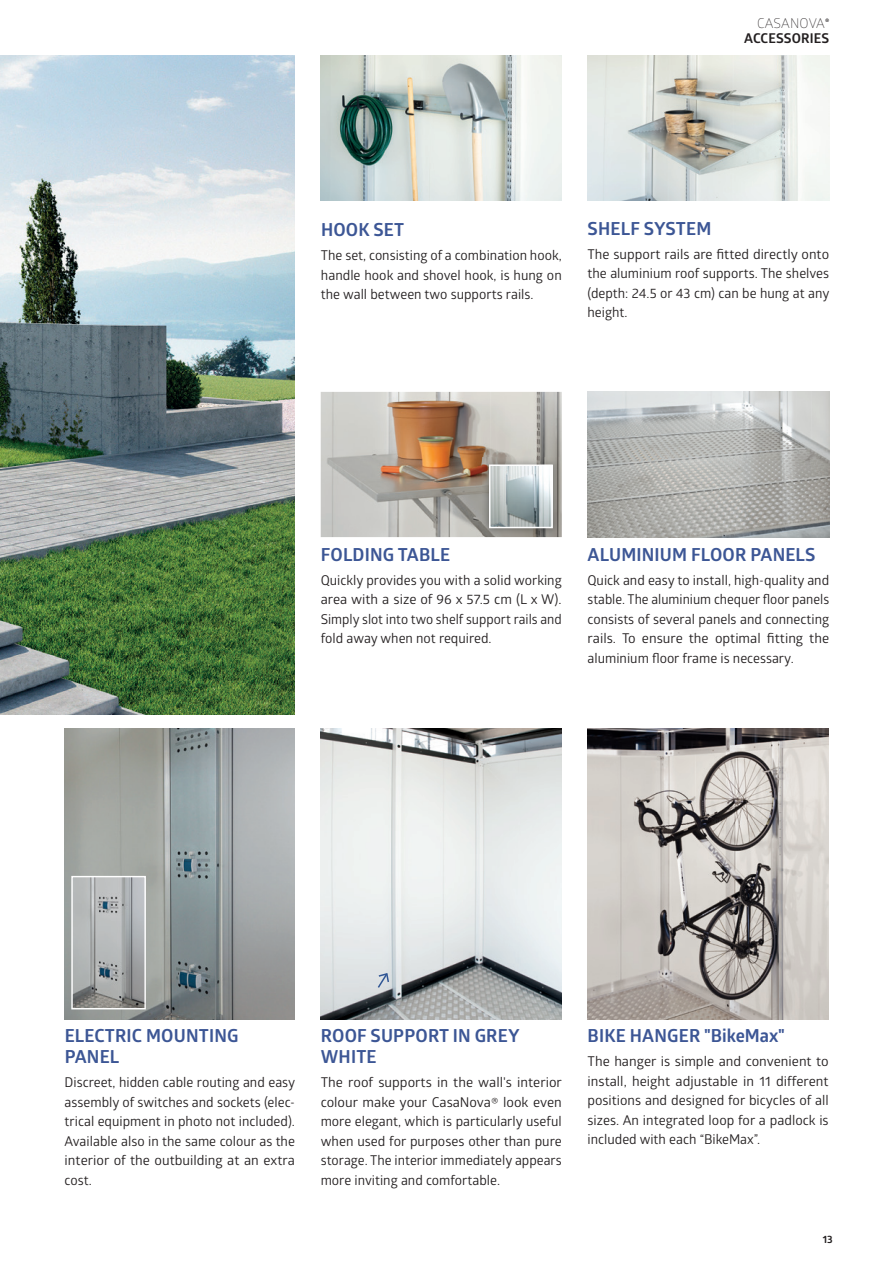
<style>
.page{position:relative;width:893px;height:1263px;background:#fff}
.page>*{position:absolute;margin:0;border:0;box-sizing:border-box;transform-origin:0 0}
.t1{font:700 18px/21px "Glober";letter-spacing:.01em;color:#3c5695}
.t2{font:13.5px/19.5px "Glober";color:#231f20;text-align:justify}
.t3{font:700 13.5px/15px "Glober";letter-spacing:.01em;color:#231f20;text-align:right}
.t4{font:700 10.5px "Glober";color:#231f20}
.s1{font-weight:300}
</style>
<div class="page">
<img style="left:0;top:55px;width:295px;height:659px">
<img style="left:588px;top:729px;width:241px;height:290px">
<img style="left:321px;top:729px;width:241px;height:290px">
<img style="left:321px;top:55px;width:241px;height:145px">
<img style="left:588px;top:392px;width:241px;height:145px">
<img style="left:321px;top:392px;width:241px;height:145px">
<img style="left:588px;top:55px;width:241px;height:145px">
<img style="left:65px;top:729px;width:230px;height:290px">
<img style="left:73px;top:878px;width:71px;height:129px">
<div style="left:71px;top:876px;width:75px;height:133px;border:1px solid #fff"></div>
<img style="left:482px;top:457px;width:78px;height:78px">
<img style="left:492px;top:467px;width:58px;height:58px">
<div style="left:489px;top:464px;width:64px;height:64px;border:2px solid #fff"></div>
<svg style="left:376px;top:972px;width:14px;height:17px"></svg>
<p class="t3" style="left:744px;top:15px;width:87px"><span class="s1">CASANOVA</span><sup>®<br></sup>ACCESSORIES</p>
<h1 class="t1" style="left:321px;top:219px;width:85px">HOOK SET</h1>
<p class="t2" style="left:321px;top:245px;width:242px">The set, consisting of a combination hook, handle hook and shovel hook, is hung on the wall between two supports rails.</p>
<h1 class="t1" style="left:588px;top:218px;width:125px">SHELF SYSTEM</h1>
<p class="t2" style="left:588px;top:243px;width:243px">The support rails are fitted directly onto the aluminium roof supports. The shelves (depth: 24.5 or 43 cm) can be hung at any height.</p>
<h1 class="t1" style="left:321px;top:544px;width:131px">FOLDING TABLE</h1>
<p class="t2" style="left:321px;top:569px;width:243px">Quickly provides you with a solid working area with a size of 96 x 57.5 cm (L x W).<br>Simply slot into two shelf support rails and fold away when not required.</p>
<h1 class="t1" style="left:588px;top:544px;width:229px">ALUMINIUM FLOOR PANELS</h1>
<p class="t2" style="left:588px;top:569px;width:243px">Quick and easy to install, high-quality and stable. The aluminium chequer floor panels consists of several panels and connecting rails. To ensure the optimal fitting the aluminium floor frame is necessary.</p>
<h1 class="t1" style="left:65px;top:1025px;width:175px">ELECTRIC MOUNTING<br>PANEL</h1>
<p class="t2" style="left:65px;top:1072px;width:232px">Discreet, hidden cable routing and easy assembly of switches and sockets (elec&shy;trical equipment in photo not included).<br>Available also in the same colour as the interior of the outbuilding at an extra cost.</p>
<h1 class="t1" style="left:321px;top:1025px;width:200px">ROOF SUPPORT IN GREY<br>WHITE</h1>
<p class="t2" style="left:321px;top:1072px;width:243px">The roof supports in the wall's interior colour make your CasaNova® look even more elegant, which is particularly useful when used for purposes other than pure storage. The interior immediately appears more inviting and comfortable.</p>
<h1 class="t1" style="left:588px;top:1025px;width:199px">BIKE HANGER "BikeMax"</h1>
<p class="t2" style="left:588px;top:1051px;width:243px">The hanger is simple and convenient to install, height adjustable in 11 different positions and designed for bicycles of all sizes. An integrated loop for a padlock is included with each “BikeMax”.</p>
<p class="t4" style="left:823px;top:1232px;width:11px">13</p>
</div>
